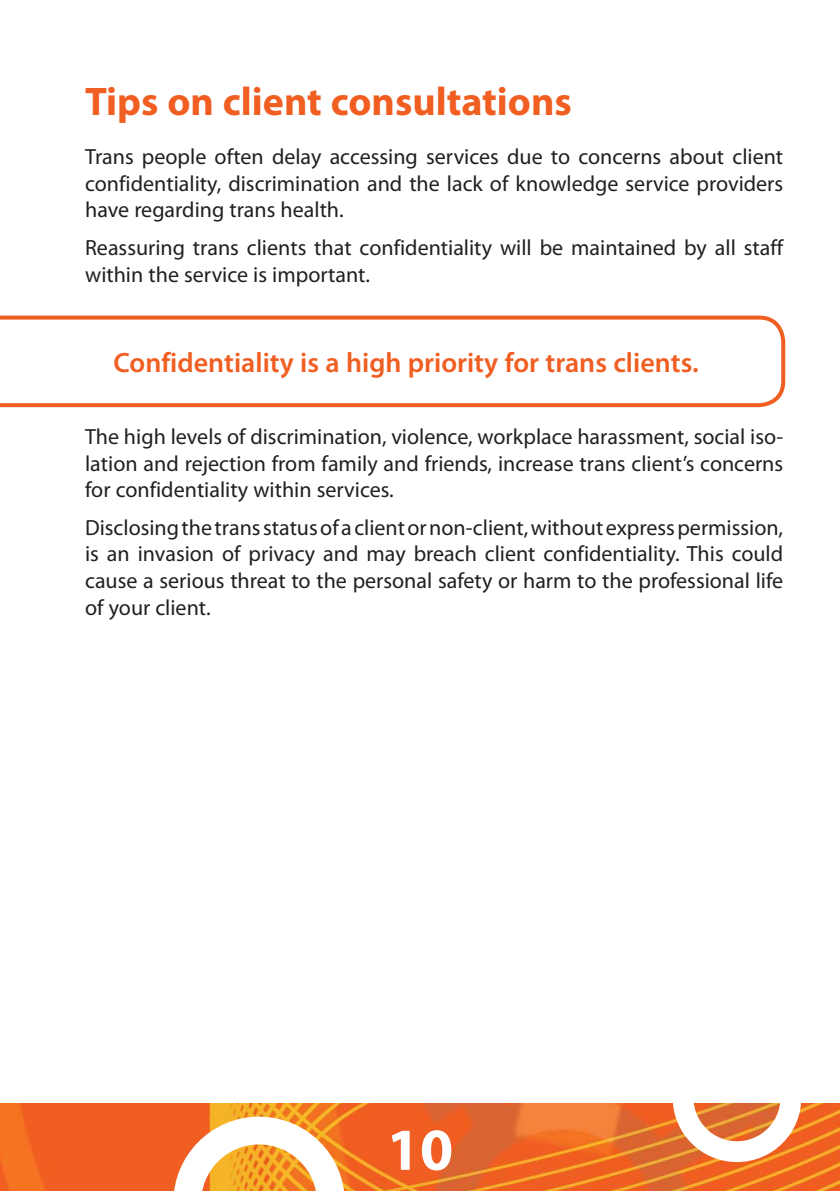
<style>
.page{position:relative;width:840px;height:1191px;background:#fff}
.page>*{position:absolute;margin:0;border:0;box-sizing:border-box;transform-origin:0 0}
.t1{font:700 60px "Myriad Pro";color:#fff}
.t2{font:700 40px "Myriad Pro";color:#f05e22}
.t3{font:600 28px "Myriad Pro";color:#f05e22}
.t4{font:22px/26.6px "Myriad Pro";color:#231f20;text-align:justify}
</style>
<div class="page">
<svg style="left:0;top:315px;width:786px;height:93px"></svg>
<img style="left:0;top:1103px;width:839px;height:88px">
<div style="left:672px;top:1033px;width:128px;height:129px;border:21px solid #fff;border-radius:50%"></div>
<svg style="left:173px;top:1116px;width:171px;height:75px"></svg>
<h2 class="t2" style="left:85px;top:86px;width:488px">Tips on client consultations</h2>
<p class="t4" style="left:85px;top:145px;width:699px">Trans people often delay accessing services due to concerns about client confidentiality, discrimination and the lack of knowledge service providers have regarding trans health.</p>
<p class="t4" style="left:85px;top:236px;width:699px">Reassuring trans clients that confidentiality will be maintained by all staff within the service is important.</p>
<p class="t3" style="left:113px;top:352px;width:586px">Confidentiality is a high priority for trans clients.</p>
<p class="t4" style="left:85px;top:425px;width:699px">The high levels of discrimination, violence, workplace harassment, social iso&shy;lation and rejection from family and friends, increase trans client’s concerns for confidentiality within services.</p>
<p class="t4" style="left:85px;top:515px;width:699px">Disclosing the trans status of a client or non-client,without express permission, is an invasion of privacy and may breach client confidentiality. This could cause a serious threat to the personal safety or harm to the professional life of your client.</p>
<h1 class="t1" style="left:386px;top:1126px;width:68px">10</h1>
</div>
